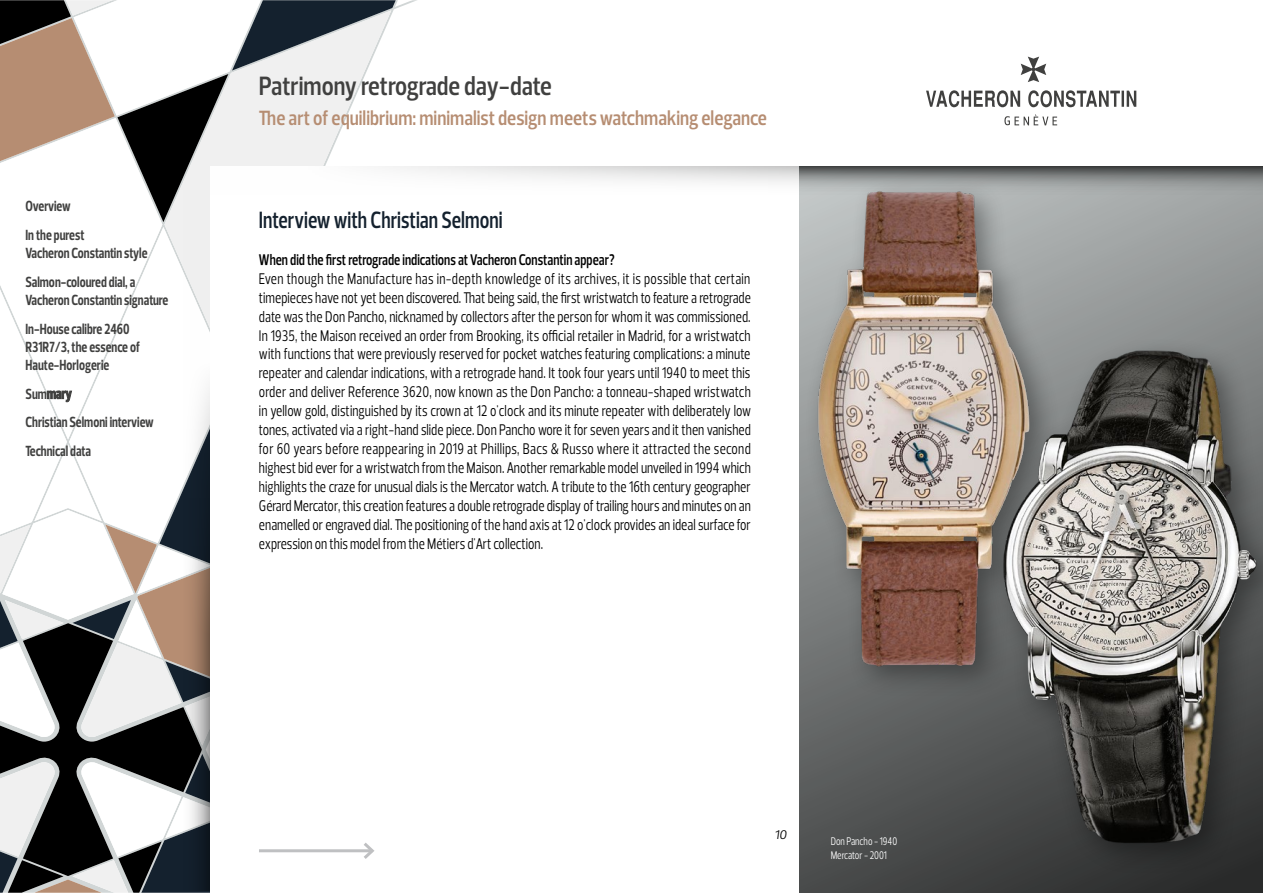
<style>
.page{position:relative;width:1263px;height:893px;background:#fff}
.page>*{position:absolute;margin:0;border:0;box-sizing:border-box;transform-origin:0 0}
.t1{font:600 27px "Prelo Condensed";color:#40403f}
.t2{font:600 24px "Prelo Condensed";color:#14212e;scale:.9 1}
.t3{font:600 21px "Prelo Condensed";color:#b68d72}
.t4{font:15.75px/18.9px "Prelo Condensed";color:#000;text-align:justify;scale:.9 1}
.t5{font:600 15.75px "Prelo Condensed";color:#000;scale:.9 1}
.t6{font:700 15px/28.8px "Prelo Condensed";color:#40403f;scale:.9 1}
.t7{font:italic 12.75px "Prelo";color:#000}
.t8{font:11.25px "Prelo Condensed";color:#fff;scale:.9 1}
</style>
<div class="page">
<svg style="left:0;top:745px;width:163px;height:9px"></svg>
<svg style="left:0;top:754px;width:210px;height:139px"></svg>
<svg style="left:0;top:289px;width:163px;height:456px"></svg>
<svg style="left:0;top:0;width:396px;height:222px"></svg>
<svg style="left:926px;top:57px;width:210px;height:68px"></svg>
<svg style="left:163px;top:190px;width:47px;height:701px"></svg>
<div style="left:210px;top:166px;width:1052px;height:727px;background:#fff"></div>
<svg style="left:385px;top:166px;width:376px;height:17px"></svg>
<hr style="left:259px;top:849px;width:113px;height:3px;background:#bfc0c2">
<svg style="left:360px;top:843px;width:15px;height:16px"></svg>
<svg style="left:799px;top:214px;width:464px;height:679px;background:#6e7070"></svg>
<svg style="left:1080px;top:166px;width:183px;height:48px;background:#8f9292"></svg>
<img style="left:761px;top:125px;width:319px;height:606px">
<img style="left:979px;top:326px;width:284px;height:567px">
<p class="t6" style="left:26px;top:192px;width:67px">Overview<br>In the purest</p>
<p class="t6" style="left:26px;top:239px;width:137px">Vacheron Constantin style<br>Salmon-coloured dial, a</p>
<p class="t6" style="left:26px;top:286px;width:160px">Vacheron Constantin signature<br>In-House calibre 2460</p>
<p class="t6" style="left:26px;top:338px;width:129px;line-height:18px">R31R7/3, the essence of<br>Haute-Horlogerie</p>
<p class="t6" style="left:26px;top:379px;width:144px">Summary<br>Christian Selmoni interview<br>Technical data</p>
<h1 class="t1" style="left:259px;top:69px;width:294px">Patrimony retrograde day-date</h1>
<h3 class="t3" style="left:259px;top:105px;width:509px">The art of equilibrium: minimalist design meets watchmaking elegance</h3>
<p class="t2" style="left:259px;top:205px;width:272px">Interview with Christian Selmoni</p>
<p class="t5" style="left:259px;top:250px;width:397px">When did the first retrograde indications at Vacheron Constantin appear?</p>
<p class="t4" style="left:259px;top:269px;width:548px">Even though the Manufacture has in-depth knowledge of its archives, it is possible that certain timepieces have not yet been discovered. That being said, the first wristwatch to feature a retrograde date was the Don Pancho, nicknamed by collectors after the person for whom it was commissioned.<br>In 1935, the Maison received an order from Brooking, its official retailer in Madrid, for a wristwatch with functions that were previously reserved for pocket watches featuring complications: a minute repeater and calendar indications, with a retrograde hand. It took four years until 1940 to meet this order and deliver Reference 3620, now known as the Don Pancho: a tonneau-shaped wristwatch in yellow gold, distinguished by its crown at 12 o'clock and its minute repeater with deliberately low tones, activated via a right-hand slide piece. Don Pancho wore it for seven years and it then vanished for 60 years before reappearing in 2019 at Phillips, Bacs &amp; Russo where it attracted the second highest bid ever for a wristwatch from the Maison. Another remarkable model unveiled in 1994 which highlights the craze for unusual dials is the Mercator watch. A tribute to the 16th century geographer Gérard Mercator, this creation features a double retrograde display of trailing hours and minutes on an enamelled or engraved dial. The positioning of the hand axis at 12 o'clock provides an ideal surface for expression on this model from the Métiers d'Art collection.</p>
<p class="t7" style="left:774px;top:826px;width:14px">10</p>
<p class="t8" style="left:831px;top:835px;width:75px">Don Pancho - 1940</p>
<p class="t8" style="left:831px;top:848px;width:64px">Mercator - 2001</p>
</div>
